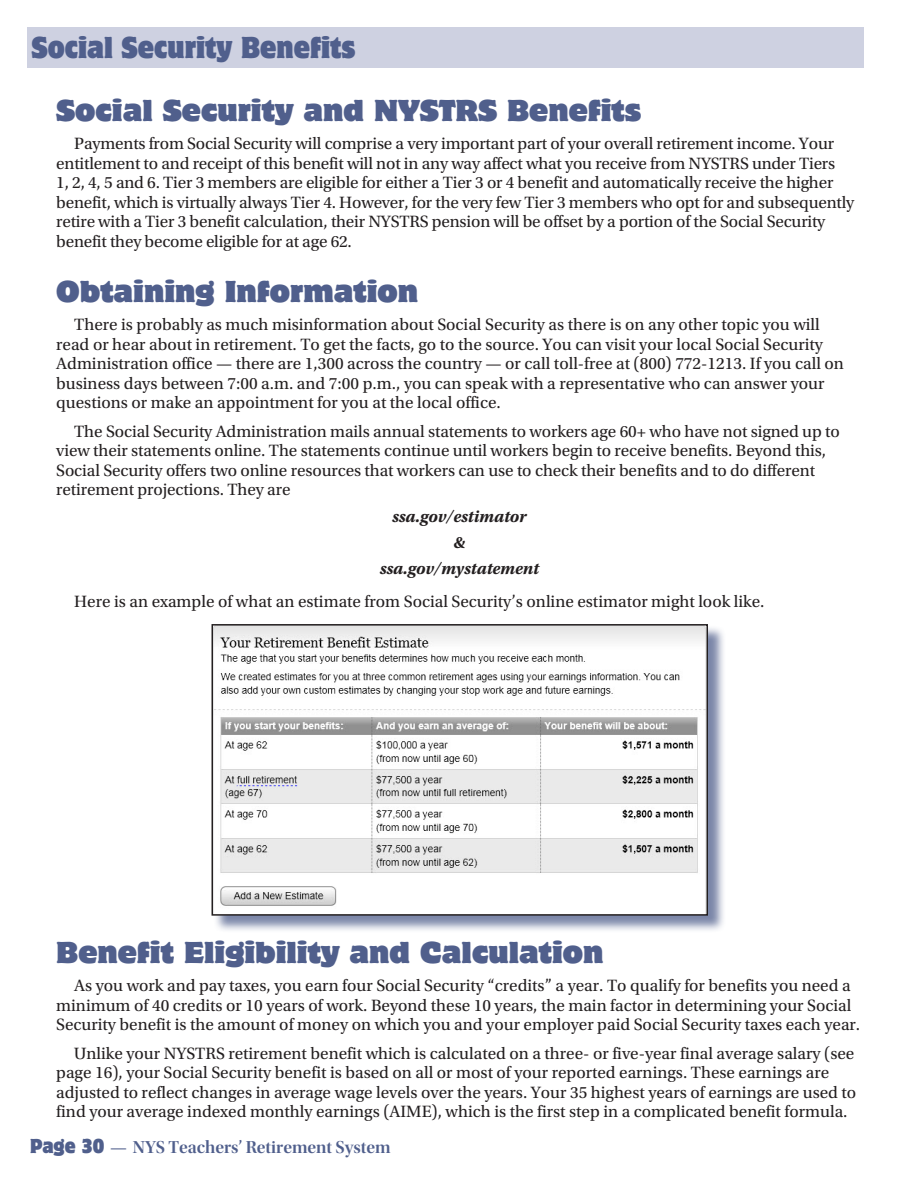
<style>
.page{position:relative;width:918px;height:1188px;background:#fff}
.page>*{position:absolute;margin:0;border:0;box-sizing:border-box;transform-origin:0 0}
.head__3{font:27px "Motter Corpus Std";color:#505f8c}
.t1{font:semi-condensed 27px "Motter Corpus Std";color:#505f8c}
.t2{font:18px "Utopia Std Semibold Disp";color:#505f8c}
.text-indent{font:17.25px/19.5px "Utopia Std";color:#231f20}
.head__3-2{font:italic 700 17.25px "Utopia Std";letter-spacing:-.005em;color:#231f20}
.s1{font-family:"Motter Corpus Std";font-stretch:semi-condensed}
.s2{font-family:"Utopia Std"}
</style>
<div class="page">
<div style="left:27px;top:27px;width:837px;height:41px;background:#ced1e1"></div>
<div style="left:213px;top:625px;width:513px;height:308px;background:#505f8c;opacity:.75"></div>
<img style="left:215px;top:627px;width:490px;height:286px">
<div style="left:212px;top:624px;width:496px;height:292px;border:2px solid #231f20"></div>
<p class="t1" style="left:32px;top:31px;width:326px">Social Security Benefits</p>
<p class="head__3" style="left:56px;top:93px;width:587px">Social Security and NYSTRS Benefits</p>
<p class="text-indent" style="left:56px;top:134px;width:800px;text-indent:18px">Payments from Social Security will comprise a very important part of your overall retirement income. Your entitlement to and receipt of this benefit will not in any way affect what you receive from NYSTRS under Tiers<br>1, 2, 4, 5 and 6. Tier 3 members are eligible for either a Tier 3 or 4 benefit and automatically receive the higher benefit, which is virtually always Tier 4. However, for the very few Tier 3 members who opt for and subsequently retire with a Tier 3 benefit calculation, their NYSTRS pension will be offset by a portion of the Social Security benefit they become eligible for at age 62.</p>
<p class="head__3" style="left:56px;top:274px;width:363px">Obtaining Information</p>
<p class="text-indent" style="left:56px;top:315px;width:789px;text-indent:18px">There is probably as much misinformation about Social Security as there is on any other topic you will read or hear about in retirement. To get the facts, go to the source. You can visit your local Social Security Administration office — there are 1,300 across the country — or call toll-free at (800) 772-1213. If you call on business days between 7:00 a.m. and 7:00 p.m., you can speak with a representative who can answer your questions or make an appointment for you at the local office.</p>
<p class="text-indent" style="left:56px;top:422px;width:785px;text-indent:18px">The Social Security Administration mails annual statements to workers age 60+ who have not signed up to view their statements online. The statements continue until workers begin to receive benefits. Beyond this, Social Security offers two online resources that workers can use to check their benefits and to do different retirement projections. They are</p>
<p class="head__3-2" style="left:392px;top:506px;width:136px">ssa.gov/estimator</p>
<p class="head__3-2" style="left:453px;top:532px;width:14px">&amp;</p>
<p class="head__3-2" style="left:380px;top:558px;width:161px">ssa.gov/mystatement</p>
<p class="text-indent" style="left:74px;top:592px;width:692px">Here is an example of what an estimate from Social Security’s online estimator might look like.</p>
<p class="head__3" style="left:56px;top:935px;width:549px">Benefit Eligibility and Calculation</p>
<p class="text-indent" style="left:56px;top:976px;width:806px;text-align:center">As you work and pay taxes, you earn four Social Security “credits” a year. To qualify for benefits you need a minimum of 40 credits or 10 years of work. Beyond these 10 years, the main factor in determining your Social<br>Security benefit is the amount of money on which you and your employer paid Social Security taxes each year.</p>
<p class="text-indent" style="left:56px;top:1044px;width:802px;text-indent:18px">Unlike your NYSTRS retirement benefit which is calculated on a three- or five-year final average salary (see page 16), your Social Security benefit is based on all or most of your reported earnings. These earnings are adjusted to reflect changes in average wage levels over the years. Your 35 highest years of earnings are used to find your average indexed monthly earnings (AIME), which is the first step in a complicated benefit formula.</p>
<p class="t2" style="left:30px;top:1137px;width:362px"><span class="s1">Page 30</span> <span class="s2">—</span> NYS Teachers’ Retirement System</p>
</div>
